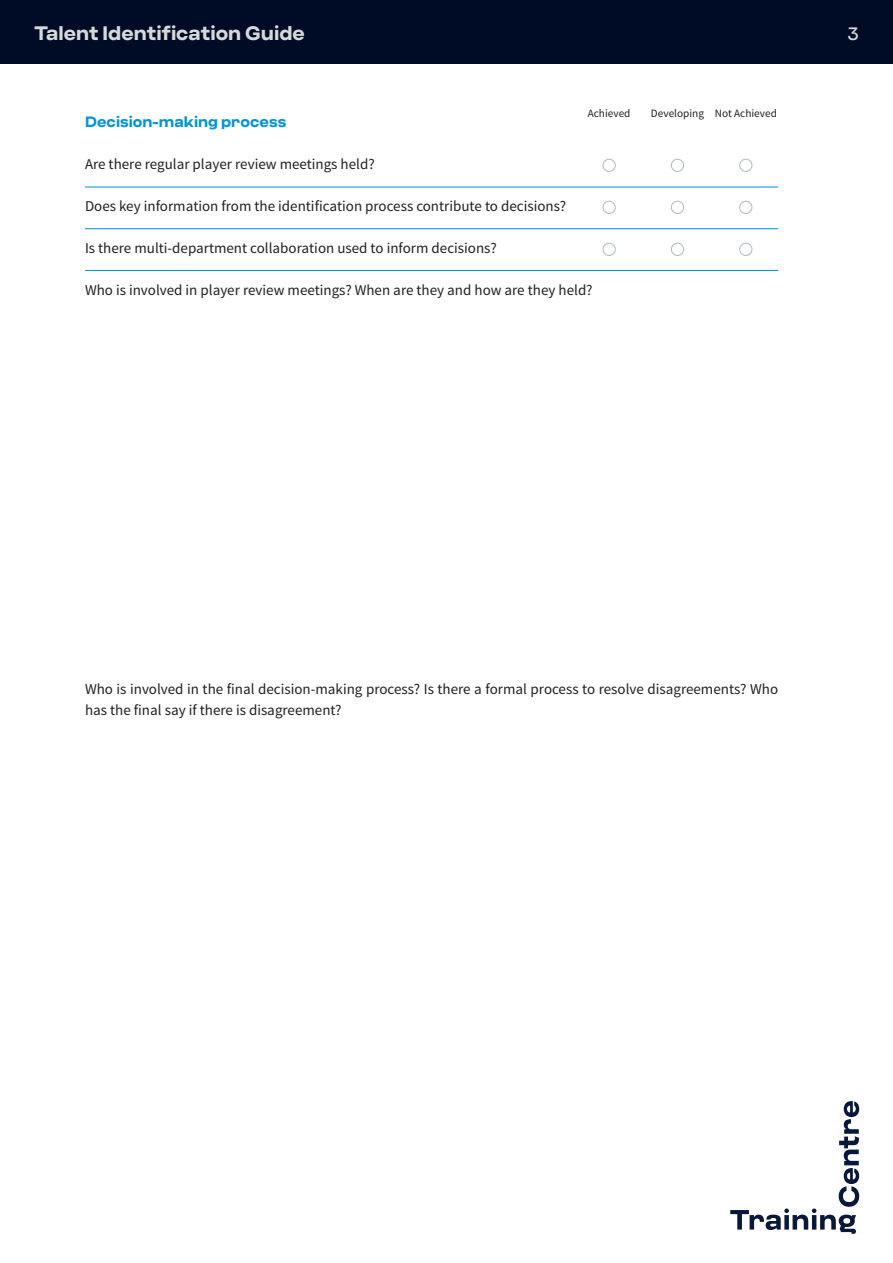
<style>
.page{position:relative;width:893px;height:1263px;background:#fff}
.page>*{position:absolute;margin:0;border:0;box-sizing:border-box;transform-origin:0 0}
.t1{font:700 19.5px "Criteria CF";color:#d6d9da}
.t2{font:18px "Criteria CF";color:#d6d9da}
.t3{font:15px/21px "Source Sans Pro";color:#231f20}
.t4{font:700 15px "Criteria CF";color:#0695d6}
.t5{font:11.25px "Source Sans Pro";color:#231f20}
</style>
<div class="page">
<div style="left:0;top:0;width:893px;height:64px;background:#000c26"></div>
<svg style="left:730px;top:1101px;width:129px;height:133px"></svg>
<div style="left:671px;top:159px;width:13px;height:13px;border:1px solid #b0b8bb;border-radius:50%"></div>
<div style="left:671px;top:201px;width:13px;height:13px;border:1px solid #b0b8bb;border-radius:50%"></div>
<div style="left:671px;top:243px;width:13px;height:13px;border:1px solid #b0b8bb;border-radius:50%"></div>
<div style="left:739px;top:159px;width:13px;height:13px;border:1px solid #b0b8bb;border-radius:50%"></div>
<div style="left:739px;top:201px;width:13px;height:13px;border:1px solid #b0b8bb;border-radius:50%"></div>
<div style="left:739px;top:243px;width:13px;height:13px;border:1px solid #b0b8bb;border-radius:50%"></div>
<div style="left:603px;top:159px;width:13px;height:13px;border:1px solid #b0b8bb;border-radius:50%"></div>
<div style="left:603px;top:201px;width:13px;height:13px;border:1px solid #b0b8bb;border-radius:50%"></div>
<div style="left:603px;top:243px;width:13px;height:13px;border:1px solid #b0b8bb;border-radius:50%"></div>
<hr style="left:85px;top:186px;width:693px;height:2px;background:#0695d6">
<hr style="left:85px;top:228px;width:693px;height:1px;background:#0695d6">
<hr style="left:85px;top:270px;width:693px;height:1px;background:#0695d6">
<h1 class="t1" style="left:34px;top:22px;width:272px">Talent Identification Guide</h1>
<p class="t2" style="left:848px;top:23px;width:13px">3</p>
<p class="t5" style="left:588px;top:106px;width:44px">Achieved</p>
<p class="t5" style="left:651px;top:106px;width:127px">Developing Not Achieved</p>
<p class="t4" style="left:85px;top:113px;width:203px">Decision-making process</p>
<p class="t3" style="left:85px;top:154px;width:291px">Are there regular player review meetings held?</p>
<p class="t3" style="left:85px;top:196px;width:483px">Does key information from the identification process contribute to decisions?</p>
<p class="t3" style="left:85px;top:238px;width:413px">Is there multi-department collaboration used to inform decisions?</p>
<p class="t3" style="left:85px;top:280px;width:509px">Who is involved in player review meetings? When are they and how are they held?</p>
<p class="t3" style="left:85px;top:679px;width:695px">Who is involved in the final decision-making process? Is there a formal process to resolve disagreements? Who has the final say if there is disagreement?</p>
</div>
